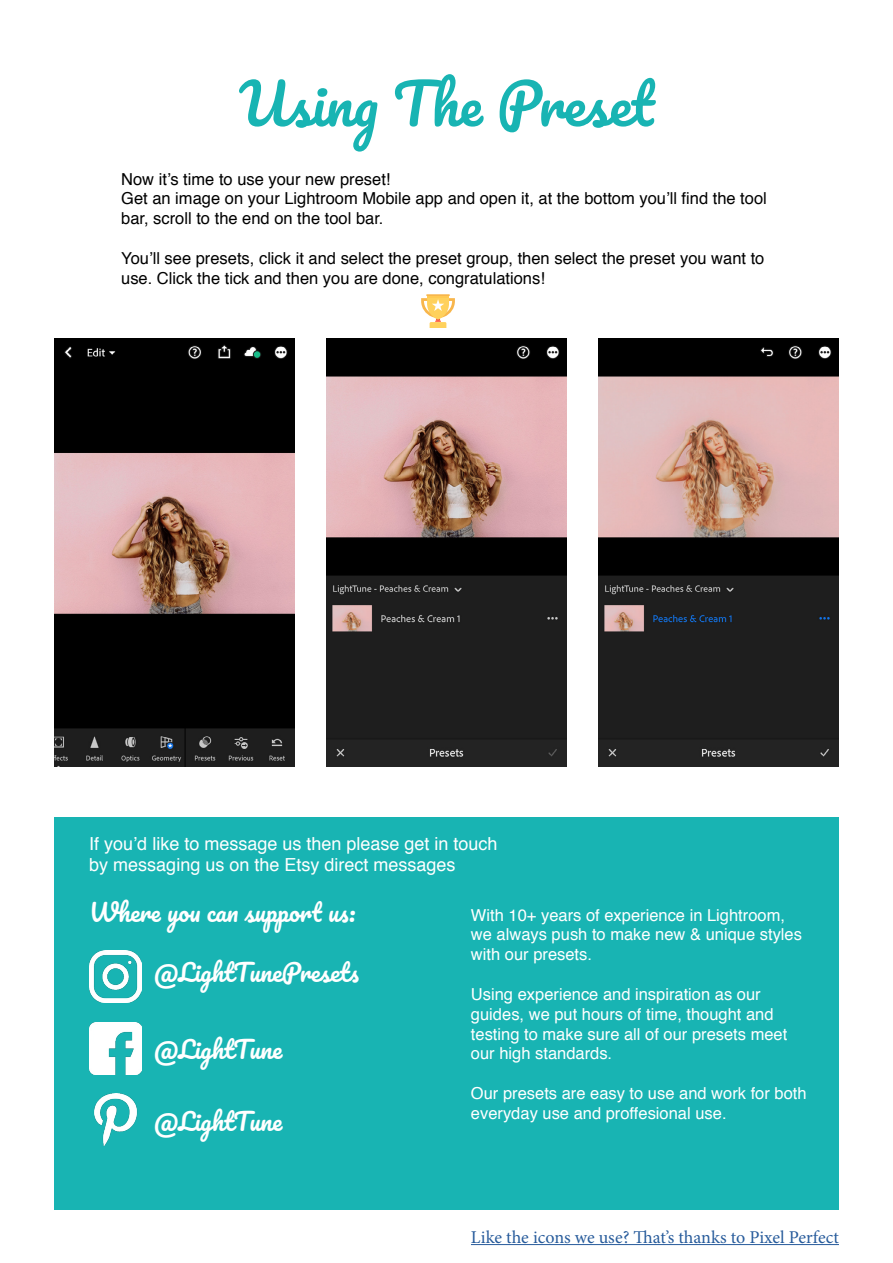
<style>
.page{position:relative;width:893px;height:1263px;background:#fff}
.page>*{position:absolute;margin:0;border:0;box-sizing:border-box;transform-origin:0 0}
.t1{font:55.5px "Pacifico";color:#18b4b3}
.t2{font:24px "Pacifico";color:#fff}
.t3{font:18px/21.6px "Helvetica";color:#fff}
.t4{font:18px "Minion Pro";letter-spacing:-.005em;color:#275b9b}
.t5{font:16.5px/19.8px "Helvetica";color:#fff}
.t6{font:16.5px/19.8px "Helvetica";color:#000}
</style>
<div class="page">
<img style="left:54px;top:339px;width:241px;height:428px">
<img style="left:326px;top:339px;width:241px;height:428px">
<img style="left:598px;top:339px;width:241px;height:428px">
<div style="left:54px;top:817px;width:785px;height:393px;background:#18b4b3"></div>
<hr style="left:471px;top:1244px;width:368px;height:1px;background:#275b9b">
<img style="left:89px;top:1022px;width:52px;height:52px">
<img style="left:89px;top:951px;width:52px;height:52px">
<img style="left:94px;top:1094px;width:44px;height:51px">
<svg style="left:421px;top:295px;width:34px;height:33px"></svg>
<h1 class="t1" style="left:239px;top:75px;width:415px">Using The Preset</h1>
<p class="t6" style="left:121px;top:169px;width:647px">Now it’s time to use your new preset!<br>Get an image on your Lightroom Mobile app and open it, at the bottom you’ll find the tool bar, scroll to the end on the tool bar.</p>
<p class="t6" style="left:121px;top:249px;width:645px">You’ll see presets, click it and select the preset group, then select the preset you want to use. Click the tick and then you are done, congratulations!</p>
<p class="t3" style="left:89px;top:833px;width:410px">If you’d like to message us then please get in touch by messaging us on the Etsy direct messages</p>
<h2 class="t2" style="left:89px;top:900px;width:267px">Where you can support us:</h2>
<h2 class="t2" style="left:154px;top:960px;width:206px">@LightTunePresets</h2>
<p class="t5" style="left:471px;top:905px;width:333px">With 10+ years of experience in Lightroom, we always push to make new &amp; unique styles with our presets.</p>
<p class="t5" style="left:471px;top:985px;width:318px">Using experience and inspiration as our guides, we put hours of time, thought and testing to make sure all of our presets meet our high standards.</p>
<p class="t5" style="left:471px;top:1084px;width:337px">Our presets are easy to use and work for both everyday use and proffesional use.</p>
<h2 class="t2" style="left:154px;top:1037px;width:129px">@LightTune</h2>
<h2 class="t2" style="left:154px;top:1108px;width:129px">@LightTune</h2>
<p class="t4" style="left:471px;top:1225px;width:369px">Like the icons we use? That’s thanks to Pixel Perfect</p>
</div>
